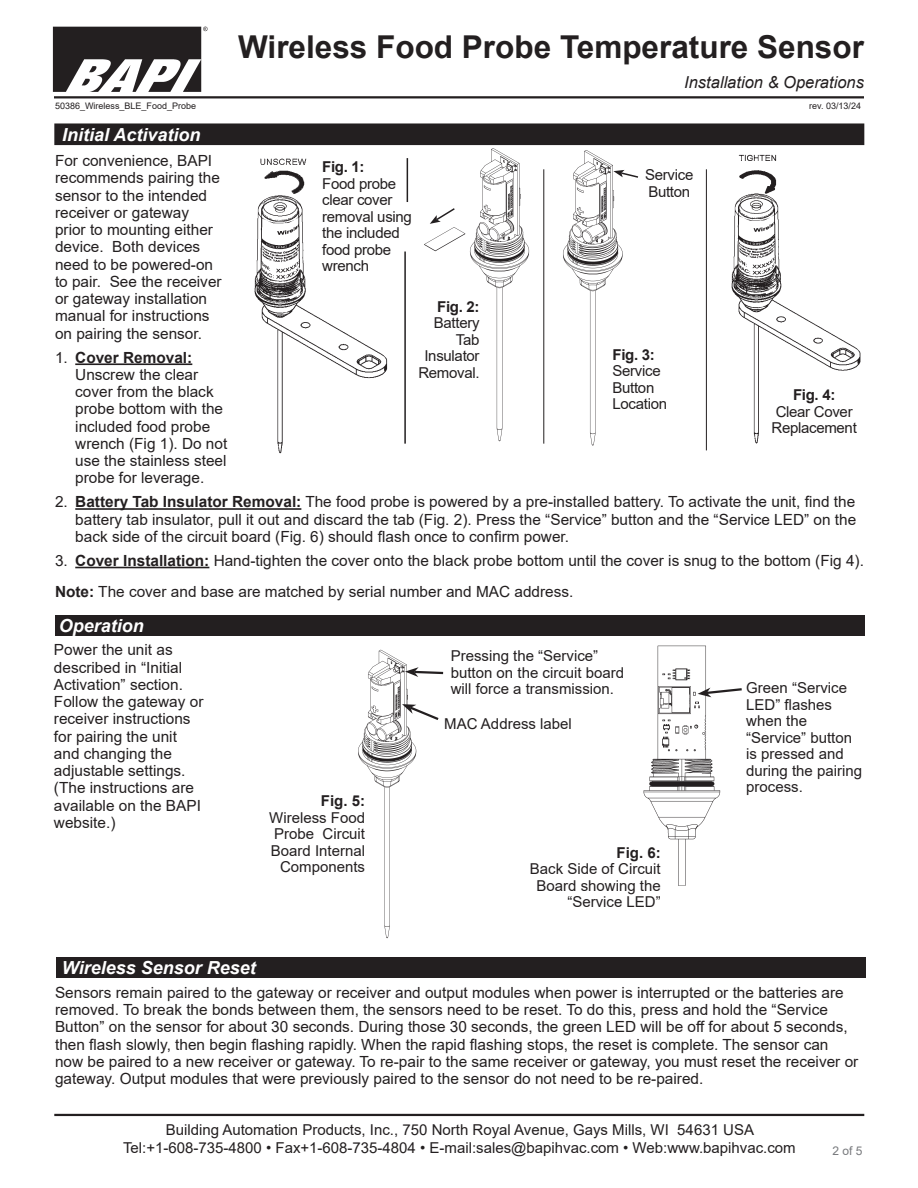
<style>
.page{position:relative;width:918px;height:1188px;background:#fff}
.page>*{position:absolute;margin:0;border:0;box-sizing:border-box;transform-origin:0 0}
.t1{font:700 31.5px "Arial";color:#231f20}
.Datasheet_Section_Title{font:italic 700 18px "Arial";color:#fff}
.t2{font:italic 16.5px "Arial";color:#231f20}
.t3{font:15.3px/17.2px "Arial";color:#231f20}
.t4{font:15px/16.5px "Arial";color:#231f20}
.t5{font:15px/16.5px "Arial";letter-spacing:-.02em;color:#231f20}
.t6{font:700 15px "Arial";color:#231f20}
.t7{font:12px "Arial";color:#787a7d}
.t8{font:9px "Arial";color:#231f20}
.s1{font-weight:700}
</style>
<div class="page">
<hr style="left:54px;top:1114px;width:810px;height:2px;background:#231f20">
<img style="left:53px;top:27px;width:155px;height:65px">
<hr style="left:54px;top:96px;width:810px;height:2px;background:#231f20">
<div style="left:55px;top:124px;width:809px;height:20px;background:#231f20"></div>
<div style="left:54px;top:123px;width:810px;height:22px;border:2px solid #231f20"></div>
<hr style="left:75px;top:363px;width:117px;height:2px;background:#231f20">
<hr style="left:75px;top:508px;width:226px;height:2px;background:#231f20">
<hr style="left:75px;top:567px;width:134px;height:1px;background:#231f20">
<img style="left:418px;top:142px;width:107px;height:300px">
<img style="left:250px;top:142px;width:150px;height:312px">
<img style="left:717px;top:139px;width:148px;height:305px">
<img style="left:525px;top:142px;width:123px;height:304px">
<svg style="left:613px;top:170px;width:27px;height:9px"></svg>
<hr style="left:706px;top:169px;width:1px;height:281px;background:#231f20">
<hr style="left:543px;top:169px;width:1px;height:275px;background:#231f20">
<hr style="left:407px;top:158px;width:1px;height:44px;background:#231f20">
<hr style="left:404px;top:252px;width:2px;height:192px;background:#231f20">
<img style="left:358px;top:649px;width:59px;height:290px">
<div style="left:55px;top:615px;width:810px;height:20px;background:#231f20"></div>
<svg style="left:402px;top:704px;width:37px;height:18px"></svg>
<svg style="left:405px;top:667px;width:39px;height:10px"></svg>
<div style="left:56px;top:957px;width:810px;height:21px;background:#231f20"></div>
<svg style="left:430px;top:207px;width:26px;height:17px"></svg>
<img style="left:595px;top:635px;width:162px;height:251px">
<svg style="left:698px;top:687px;width:46px;height:10px"></svg>
<h1 class="t1" style="left:238px;top:25px;width:627px">Wireless Food Probe Temperature Sensor</h1>
<p class="t2" style="left:684px;top:71px;width:181px">Installation &amp; Operations</p>
<p class="t8" style="left:55px;top:100px;width:143px">50386_Wireless_BLE_Food_Probe</p>
<p class="t8" style="left:809px;top:99px;width:53px">rev. 03/13/24</p>
<p class="Datasheet_Section_Title" style="left:62px;top:123px;width:140px">Initial Activation</p>
<p class="t3" style="left:55px;top:152px;width:168px">For convenience, BAPI recommends pairing the sensor to the intended receiver or gateway prior to mounting either device. Both devices need to be powered-on to pair. See the receiver or gateway installation manual for instructions on pairing the sensor.</p>
<p class="t3" style="left:75px;top:349px;width:154px;text-indent:-20px">1. <span class="s1">Cover Removal:<br></span>Unscrew the clear cover from the black probe bottom with the included food probe wrench (Fig 1). Do not use the stainless steel probe for leverage.</p>
<p class="t3" style="left:75px;top:493px;width:783px;text-align:justify;text-indent:-20px">2. <span class="s1">Battery Tab Insulator Removal:</span> The food probe is powered by a pre-installed battery. To activate the unit, find the battery tab insulator, pull it out and discard the tab (Fig. 2). Press the “Service” button and the “Service LED” on the back side of the circuit board (Fig. 6) should flash once to confirm power.</p>
<p class="t3" style="left:55px;top:552px;width:810px">3. <span class="s1">Cover Installation:</span> Hand-tighten the cover onto the black probe bottom until the cover is snug to the bottom (Fig 4).</p>
<p class="t3" style="left:55px;top:583px;width:520px"><span class="s1">Note:</span> The cover and base are matched by serial number and MAC address.</p>
<p class="t5" style="left:322px;top:158px;width:91px"><span class="s1">Fig. 1:<br></span>Food probe clear cover removal using the included food probe wrench</p>
<p class="t5" style="left:645px;top:167px;width:50px">Service<br>Button</p>
<p class="t5" style="left:418px;top:298px;width:63px;text-align:right"><span class="s1">Fig. 2:<br></span>Battery<br>Tab<br>Insulator<br>Removal.</p>
<p class="t5" style="left:612px;top:346px;width:56px"><span class="s1">Fig. 3:<br></span>Service<br>Button<br>Location</p>
<p class="t5" style="left:771px;top:386px;width:87px;text-align:center"><span class="s1">Fig. 4:<br></span>Clear Cover<br>Replacement</p>
<p class="Datasheet_Section_Title" style="left:59px;top:614px;width:87px">Operation</p>
<p class="t3" style="left:54px;top:641px;width:151px">Power the unit as described in “Initial<br>Activation” section.<br>Follow the gateway or receiver instructions for pairing the unit and changing the adjustable settings. (The instructions are available on the BAPI website.)</p>
<p class="t6" style="left:321px;top:790px;width:46px">Fig. 5:</p>
<p class="t4" style="left:269px;top:809px;width:97px;text-align:right">Wireless Food<br>Probe Circuit<br>Board Internal<br>Components</p>
<p class="t4" style="left:451px;top:647px;width:175px">Pressing the “Service” button on the circuit board will force a transmission.</p>
<p class="t4" style="left:444px;top:715px;width:129px">MAC Address label</p>
<p class="t6" style="left:617px;top:842px;width:46px">Fig. 6:</p>
<p class="t4" style="left:530px;top:861px;width:132px;text-align:right">Back Side of Circuit<br>Board showing the “Service LED”</p>
<p class="t4" style="left:746px;top:680px;width:117px">Green “Service<br>LED” flashes when the “Service” button is pressed and during the pairing process.</p>
<p class="Datasheet_Section_Title" style="left:62px;top:956px;width:195px">Wireless Sensor Reset</p>
<p class="t3" style="left:55px;top:984px;width:805px">Sensors remain paired to the gateway or receiver and output modules when power is interrupted or the batteries are removed. To break the bonds between them, the sensors need to be reset. To do this, press and hold the “Service Button” on the sensor for about 30 seconds. During those 30 seconds, the green LED will be off for about 5 seconds, then flash slowly, then begin flashing rapidly. When the rapid flashing stops, the reset is complete. The sensor can now be paired to a new receiver or gateway. To re-pair to the same receiver or gateway, you must reset the receiver or gateway. Output modules that were previously paired to the sensor do not need to be re-paired.</p>
<p class="t4" style="left:123px;top:1121px;width:674px;line-height:18px;text-align:center">Building Automation Products, Inc., 750 North Royal Avenue, Gays Mills, WI 54631 USA<br>Tel:+1-608-735-4800 • Fax+1-608-735-4804 • E-mail:sales@bapihvac.com • Web:www.bapihvac.com</p>
<p class="t7" style="left:833px;top:1142px;width:32px">2 of 5</p>
</div>
